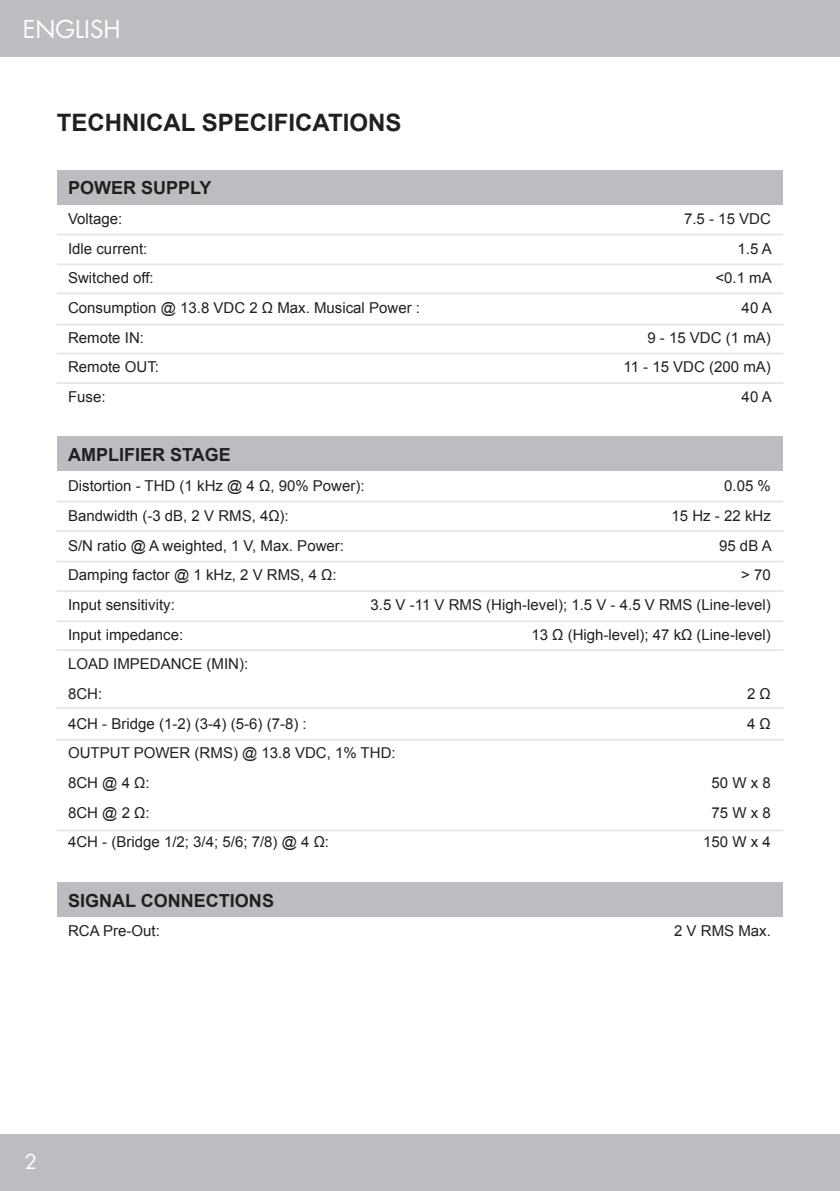
<style>
.page{position:relative;width:840px;height:1191px;background:#fff}
.page>*{position:absolute;margin:0;border:0;box-sizing:border-box;transform-origin:0 0}
.t1{font:700 24px "Arial";color:#231f20}
.t2{font:24px "Futura";color:#fff}
.t3{font:20px "Futura";color:#fff}
.t4{font:700 18px "Arial";color:#231f20}
.t5{font:15px/29.6px "Arial";color:#231f20}
</style>
<div class="page">
<div style="left:0;top:0;width:839px;height:57px;background:#bcbdc0"></div>
<div style="left:0;top:1134px;width:839px;height:57px;background:#bcbdc0"></div>
<div style="left:57px;top:170px;width:725px;height:35px;background:#bcbdc0"></div>
<div style="left:57px;top:436px;width:725px;height:35px;background:#bcbdc0"></div>
<div style="left:57px;top:882px;width:725px;height:34px;background:#bcbdc0"></div>
<hr style="left:57px;top:233px;width:725px;height:2px;background:#e6e7e9">
<hr style="left:57px;top:263px;width:725px;height:2px;background:#e6e7e9">
<hr style="left:57px;top:292px;width:725px;height:2px;background:#e6e7e9">
<hr style="left:57px;top:323px;width:725px;height:2px;background:#e6e7e9">
<hr style="left:57px;top:352px;width:725px;height:2px;background:#e6e7e9">
<hr style="left:57px;top:382px;width:725px;height:2px;background:#e6e7e9">
<hr style="left:57px;top:500px;width:725px;height:2px;background:#e6e7e9">
<hr style="left:57px;top:530px;width:725px;height:2px;background:#e6e7e9">
<hr style="left:57px;top:560px;width:725px;height:2px;background:#e6e7e9">
<hr style="left:57px;top:590px;width:725px;height:2px;background:#e6e7e9">
<hr style="left:57px;top:620px;width:725px;height:2px;background:#e6e7e9">
<hr style="left:57px;top:649px;width:725px;height:2px;background:#e6e7e9">
<hr style="left:57px;top:707px;width:725px;height:2px;background:#e6e7e9">
<hr style="left:57px;top:738px;width:725px;height:2px;background:#e6e7e9">
<hr style="left:57px;top:829px;width:725px;height:2px;background:#e6e7e9">
<h1 class="t2" style="left:23px;top:12px;width:99px">ENGLISH</h1>
<h1 class="t1" style="left:57px;top:106px;width:346px">TECHNICAL SPECIFICATIONS</h1>
<p class="t4" style="left:68px;top:176px;width:145px">POWER SUPPLY</p>
<p class="t5" style="left:68px;top:204px;width:56px">Voltage:</p>
<p class="t5" style="left:683px;top:204px;width:88px">7.5 - 15 VDC</p>
<p class="t5" style="left:68px;top:234px;width:81px">Idle current:</p>
<p class="t5" style="left:737px;top:234px;width:36px">1.5 A</p>
<p class="t5" style="left:68px;top:263px;width:87px">Switched off:</p>
<p class="t5" style="left:715px;top:263px;width:58px">&lt;0.1 mA</p>
<p class="t5" style="left:68px;top:293px;width:353px">Consumption @ 13.8 VDC 2 Ω Max. Musical Power :</p>
<p class="t5" style="left:741px;top:293px;width:32px">40 A</p>
<p class="t5" style="left:68px;top:323px;width:77px">Remote IN:</p>
<p class="t5" style="left:647px;top:323px;width:125px">9 - 15 VDC (1 mA)</p>
<p class="t5" style="left:68px;top:352px;width:92px">Remote OUT:</p>
<p class="t5" style="left:623px;top:352px;width:149px">11 - 15 VDC (200 mA)</p>
<p class="t5" style="left:68px;top:382px;width:39px">Fuse:</p>
<p class="t5" style="left:741px;top:382px;width:32px">40 A</p>
<p class="t4" style="left:68px;top:443px;width:164px">AMPLIFIER STAGE</p>
<p class="t5" style="left:68px;top:471px;width:298px">Distortion - THD (1 kHz @ 4 Ω, 90% Power):</p>
<p class="t5" style="left:723px;top:471px;width:48px">0.05 %</p>
<p class="t5" style="left:68px;top:501px;width:222px">Bandwidth (-3 dB, 2 V RMS, 4Ω):</p>
<p class="t5" style="left:671px;top:501px;width:101px">15 Hz - 22 kHz</p>
<p class="t5" style="left:68px;top:530px;width:277px">S/N ratio @ A weighted, 1 V, Max. Power:</p>
<p class="t5" style="left:718px;top:530px;width:54px">95 dB A</p>
<p class="t5" style="left:68px;top:560px;width:270px">Damping factor @ 1 kHz, 2 V RMS, 4 Ω:</p>
<p class="t5" style="left:740px;top:560px;width:31px">&gt; 70</p>
<p class="t5" style="left:68px;top:590px;width:108px">Input sensitivity:</p>
<p class="t5" style="left:370px;top:590px;width:401px">3.5 V -11 V RMS (High-level); 1.5 V - 4.5 V RMS (Line-level)</p>
<p class="t5" style="left:68px;top:619px;width:117px">Input impedance:</p>
<p class="t5" style="left:531px;top:619px;width:241px">13 Ω (High-level); 47 kΩ (Line-level)</p>
<p class="t5" style="left:68px;top:649px;width:182px">LOAD IMPEDANCE (MIN):<br>8CH:</p>
<p class="t5" style="left:746px;top:679px;width:25px">2 Ω</p>
<p class="t5" style="left:68px;top:708px;width:240px">4CH - Bridge (1-2) (3-4) (5-6) (7-8) :</p>
<p class="t5" style="left:746px;top:708px;width:25px">4 Ω</p>
<p class="t5" style="left:68px;top:738px;width:329px">OUTPUT POWER (RMS) @ 13.8 VDC, 1% THD:<br>8CH @ 4 Ω:</p>
<p class="t5" style="left:711px;top:768px;width:61px">50 W x 8</p>
<p class="t5" style="left:68px;top:797px;width:83px">8CH @ 2 Ω:</p>
<p class="t5" style="left:711px;top:797px;width:61px">75 W x 8</p>
<p class="t5" style="left:68px;top:827px;width:262px">4CH - (Bridge 1/2; 3/4; 5/6; 7/8) @ 4 Ω:</p>
<p class="t5" style="left:703px;top:827px;width:69px">150 W x 4</p>
<p class="t4" style="left:68px;top:888px;width:207px">SIGNAL CONNECTIONS</p>
<p class="t5" style="left:68px;top:916px;width:93px">RCA Pre-Out:</p>
<p class="t5" style="left:673px;top:916px;width:98px">2 V RMS Max.</p>
<h2 class="t3" style="left:25px;top:1148px;width:14px">2</h2>
</div>
